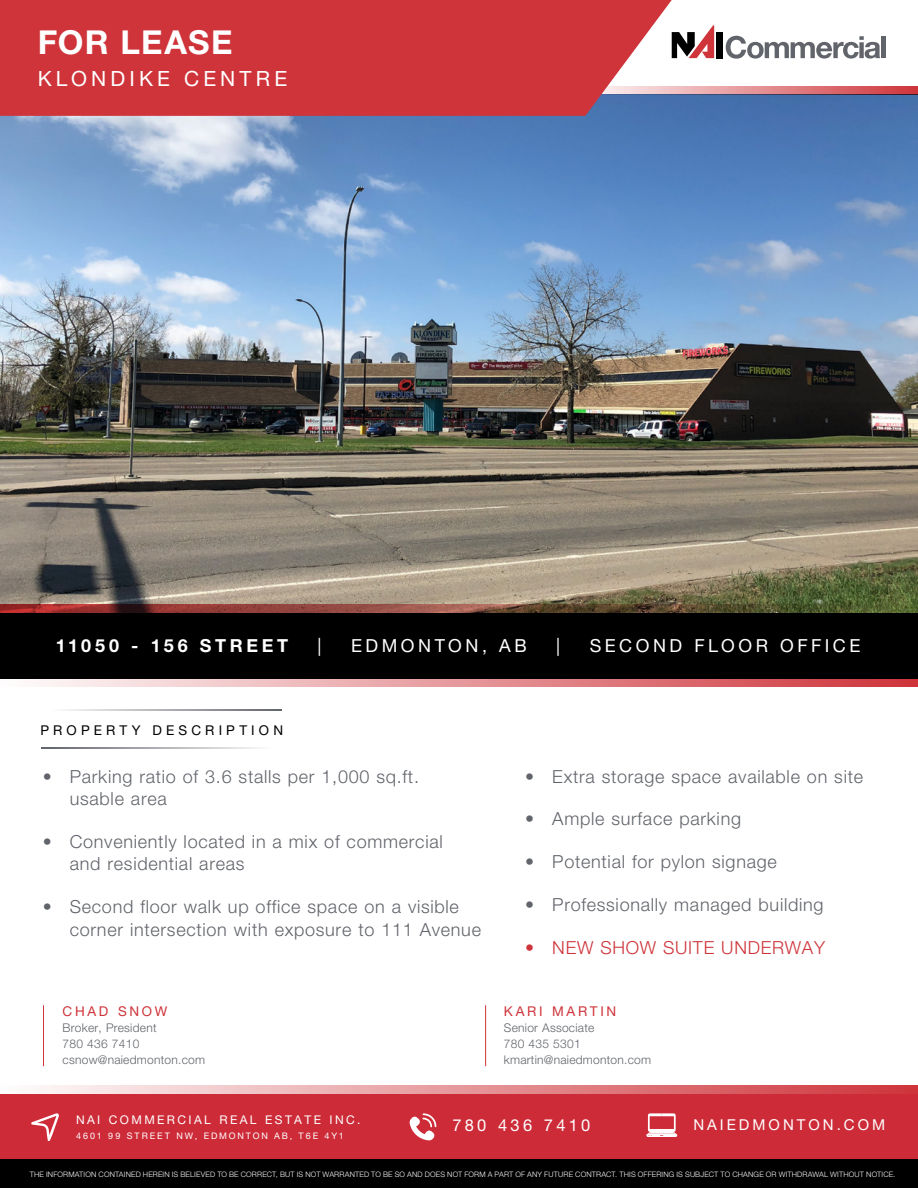
<style>
.page{position:relative;width:918px;height:1188px;background:#fff}
.page>*{position:absolute;margin:0;border:0;box-sizing:border-box;transform-origin:0 0}
.t1{font:700 33px "Helvetica Neue LT Std";letter-spacing:.04em;color:#fff}
.t2{font:21px "Helvetica Neue LT Std";letter-spacing:.195em;color:#fff}
.t3{font:300 18px/22.5px "Helvetica Neue LT Std";letter-spacing:.04em;color:#61646a}
.t4{font:18px "Helvetica Neue LT Std";letter-spacing:.2em;color:#fff}
.t5{font:300 18px "Helvetica Neue LT Std";letter-spacing:.04em;color:#ce343a}
.t6{font:700 18px "Helvetica Neue LT Std";letter-spacing:.205em;color:#fff}
.t7{font:16.5px "Helvetica Neue LT Std";letter-spacing:.2em;color:#fff}
.t8{font:15px "Helvetica Neue LT Std";letter-spacing:.2em;color:#fff}
.t9{font:13.5px "Helvetica Neue LT Std";letter-spacing:.31em;color:#000}
.t10{font:13.5px "Helvetica Neue LT Std";letter-spacing:.2em;color:#ce343a}
.t11{font:300 12px/15.8px "Helvetica Neue LT Std";letter-spacing:.02em;color:#61646a}
.t12{font:12px "Helvetica Neue LT Std";letter-spacing:.2em;color:#fff}
.t13{font:9px "Helvetica Neue LT Std";letter-spacing:.205em;color:#fff}
.t14{font:300 7.5px "Helvetica Neue LT Std";letter-spacing:.025em;color:#fff}
</style>
<div class="page">
<img style="left:0;top:94px;width:918px;height:510px">
<div style="left:716px;top:32px;width:7px;height:26px;background:#000"></div>
<svg style="left:672px;top:25px;width:42px;height:33px"></svg>
<svg style="left:726px;top:36px;width:154px;height:23px"></svg>
<div style="left:881px;top:36px;width:5px;height:22px;background:#61646a"></div>
<svg style="left:0;top:604px;width:918px;height:9px;background:#774735"></svg>
<svg style="left:0;top:678px;width:918px;height:9px;background:#cc878a"></svg>
<svg style="left:672px;top:86px;width:246px;height:8px;background:#df7c80"></svg>
<hr style="left:43px;top:1005px;width:1px;height:61px;background:#ce343a">
<hr style="left:485px;top:1005px;width:1px;height:61px;background:#ce343a">
<div style="left:0;top:1094px;width:918px;height:67px;background:#cd2b38"></div>
<svg style="left:40px;top:1085px;width:878px;height:9px;background:#e49397"></svg>
<div style="left:0;top:1160px;width:918px;height:28px;background:#000"></div>
<svg style="left:31px;top:1113px;width:28px;height:28px"></svg>
<svg style="left:409px;top:1113px;width:27px;height:27px"></svg>
<svg style="left:646px;top:1113px;width:31px;height:24px"></svg>
<svg style="left:0;top:0;width:672px;height:116px;background:#cc3d44"></svg>
<hr style="left:41px;top:747px;width:231px;height:2px;background:#61646a">
<hr style="left:51px;top:709px;width:231px;height:2px;background:#61646a">
<div style="left:0;top:613px;width:918px;height:65px;background:#000"></div>
<p class="t1" style="left:38px;top:22px;width:196px">FOR LEASE</p>
<p class="t2" style="left:38px;top:66px;width:251px">KLONDIKE CENTRE</p>
<p class="t6" style="left:56px;top:635px;width:234px">11050 - 156 STREET</p>
<p class="t4" style="left:318px;top:635px;width:5px">|</p>
<p class="t4" style="left:351px;top:635px;width:177px">EDMONTON, AB</p>
<p class="t4" style="left:556px;top:635px;width:5px">|</p>
<p class="t4" style="left:590px;top:635px;width:272px">SECOND FLOOR OFFICE</p>
<p class="t9" style="left:40px;top:722px;width:244px">PROPERTY DESCRIPTION</p>
<p class="t3" style="left:70px;top:765px;width:351px;text-indent:-27px">• Parking ratio of 3.6 stalls per 1,000 sq.ft. usable area</p>
<p class="t3" style="left:70px;top:830px;width:375px;text-indent:-27px">• Conveniently located in a mix of commercial and residential areas</p>
<p class="t3" style="left:70px;top:895px;width:413px;text-indent:-27px">• Second floor walk up office space on a visible corner intersection with exposure to 111 Avenue</p>
<p class="t10" style="left:63px;top:1004px;width:106px">CHAD SNOW</p>
<p class="t11" style="left:63px;top:1020px;width:144px">Broker, President<br>780 436 7410 csnow@naiedmonton.com</p>
<p class="t3" style="left:525px;top:765px;width:339px">• Extra storage space available on site</p>
<p class="t3" style="left:525px;top:807px;width:217px">• Ample surface parking</p>
<p class="t3" style="left:525px;top:850px;width:253px">• Potential for pylon signage</p>
<p class="t3" style="left:525px;top:893px;width:300px">• Professionally managed building</p>
<p class="t5" style="left:525px;top:936px;width:301px">• NEW SHOW SUITE UNDERWAY</p>
<p class="t10" style="left:504px;top:1004px;width:114px">KARI MARTIN</p>
<p class="t11" style="left:504px;top:1020px;width:149px">Senior Associate<br>780 435 5301 kmartin@naiedmonton.com</p>
<p class="t12" style="left:76px;top:1112px;width:286px">NAI COMMERCIAL REAL ESTATE INC.</p>
<p class="t13" style="left:76px;top:1130px;width:269px">4601 99 STREET NW, EDMONTON AB, T6E 4Y1</p>
<p class="t7" style="left:452px;top:1116px;width:140px">780 436 7410</p>
<p class="t8" style="left:693px;top:1116px;width:193px">NAIEDMONTON.COM</p>
<p class="t14" style="left:30px;top:1169px;width:867px">THE INFORMATION CONTAINED HEREIN IS BELIEVED TO BE CORRECT, BUT IS NOT WARRANTED TO BE SO AND DOES NOT FORM A PART OF ANY FUTURE CONTRACT. THIS OFFERING IS SUBJECT TO CHANGE OR WITHDRAWAL WITHOUT NOTICE.</p>
</div>
